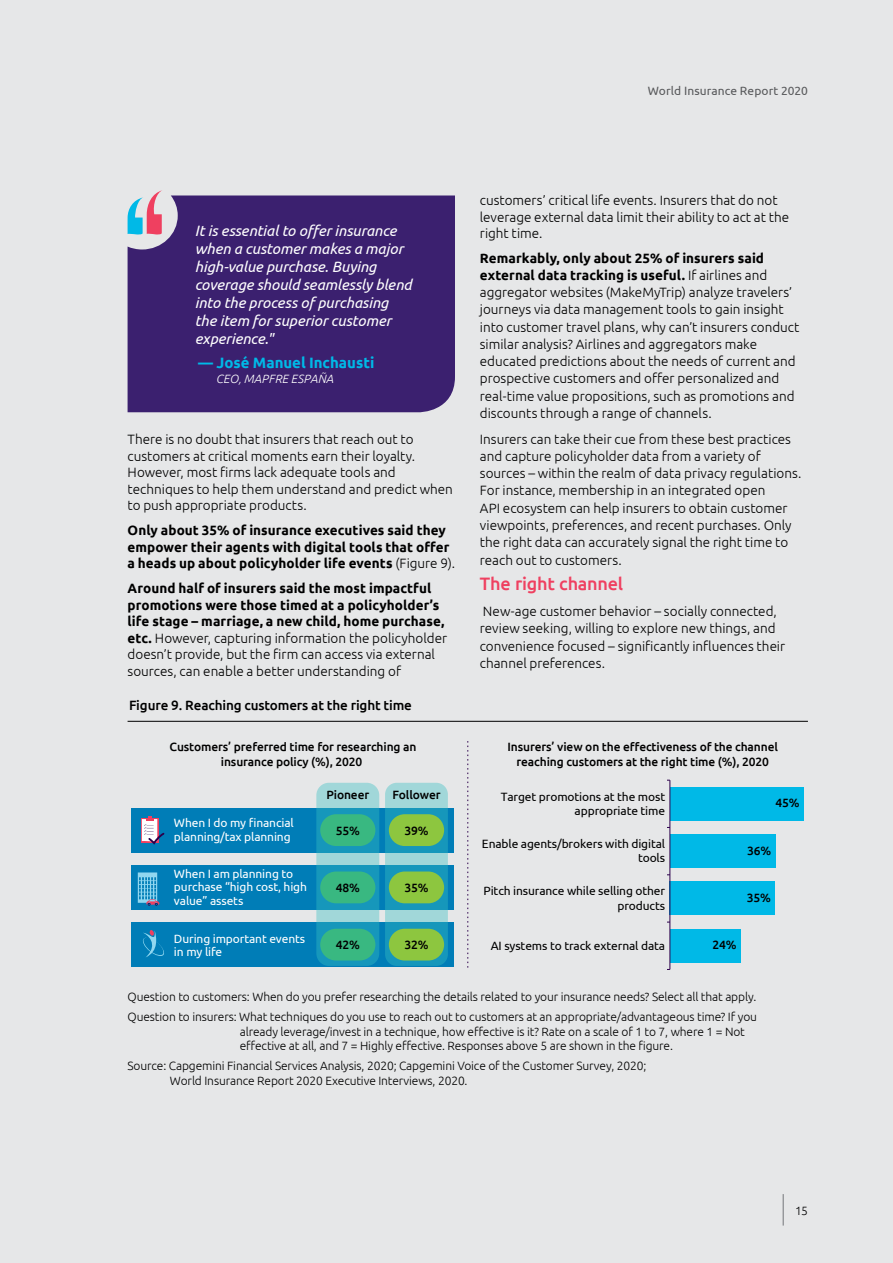
<style>
.page{position:relative;width:893px;height:1263px;background:#e6e7e8}
.page>*{position:absolute;margin:0;border:0;box-sizing:border-box;transform-origin:0 0}
.t1{font:500 18px "Ubuntu";letter-spacing:-.01em;color:#ef4060}
.t2{font:italic 15px/18px "Ubuntu";letter-spacing:-.005em;color:#fff}
.t3{font:700 15px "Ubuntu";color:#00b9e7}
.t4{font:300 13.5px/17.2px "Ubuntu";color:#000}
.t5{font:700 13.5px/16.5px "Ubuntu";letter-spacing:.005em;color:#000}
.t6{font:500 13.5px "Ubuntu";letter-spacing:-.01em;color:#000}
.t7{font:300 12px/14.4px "Ubuntu";letter-spacing:-.01em;color:#000}
.t8{font:500 12px/14.4px "Ubuntu";letter-spacing:-.01em;color:#000;text-align:center}
.t9{font:12px/14.4px "Ubuntu";letter-spacing:-.01em;color:#000;text-align:right}
.t10{font:12px/13.5px "Ubuntu";letter-spacing:-.01em;color:#fff}
.t11{font:12px "Ubuntu";letter-spacing:.005em;color:#58595b}
.t12{font:italic 300 12px "Ubuntu";letter-spacing:.015em;color:#fff}
.s1{font-weight:300}
.s2{font-weight:700}
</style>
<div class="page">
<hr style="left:128px;top:721px;width:680px;height:1px;background:#000">
<div style="left:670px;top:787px;width:133px;height:33px;background:#00b9e7"></div>
<div style="left:670px;top:929px;width:71px;height:33px;background:#00b9e7"></div>
<div style="left:670px;top:882px;width:105px;height:33px;background:#00b9e7"></div>
<div style="left:670px;top:834px;width:105px;height:34px;background:#00b9e7"></div>
<hr style="left:669px;top:780px;width:1px;height:189px;background:#2c004b">
<svg style="left:467px;top:741px;width:1px;height:227px"></svg>
<div style="left:132px;top:922px;width:322px;height:45px;background:#007db7"></div>
<div style="left:132px;top:808px;width:322px;height:44px;background:#007db7"></div>
<div style="left:132px;top:865px;width:322px;height:45px;background:#007db7"></div>
<svg style="left:141px;top:818px;width:1px;height:25px"></svg>
<svg style="left:142px;top:816px;width:22px;height:29px"></svg>
<svg style="left:138px;top:872px;width:21px;height:34px"></svg>
<svg style="left:143px;top:930px;width:21px;height:27px"></svg>
<svg style="left:316px;top:783px;width:63px;height:183px;background:#54b3c7"></svg>
<svg style="left:385px;top:783px;width:63px;height:183px;background:#55b3c6"></svg>
<div style="left:320px;top:814px;width:55px;height:32px;background:#39b881;border-radius:16px"></div>
<div style="left:389px;top:814px;width:55px;height:32px;background:#8dc63f;border-radius:16px"></div>
<div style="left:320px;top:871px;width:55px;height:32px;background:#39b881;border-radius:16px"></div>
<div style="left:389px;top:871px;width:55px;height:32px;background:#8dc63f;border-radius:16px"></div>
<div style="left:320px;top:929px;width:55px;height:31px;background:#39b881;border-radius:16px"></div>
<div style="left:389px;top:929px;width:55px;height:31px;background:#8dc63f;border-radius:16px"></div>
<hr style="left:783px;top:1194px;width:1px;height:31px;background:#808285">
<div style="left:128px;top:195px;width:327px;height:217px;background:#3b206f"></div>
<svg style="left:128px;top:190px;width:35px;height:45px"></svg>
<p class="t11" style="left:648px;top:84px;width:162px">World Insurance Report 2020</p>
<p class="t2" style="left:195px;top:221px;width:218px">It is essential to offer insurance when a customer makes a major high-value purchase. Buying coverage should seamlessly blend into the process of purchasing the item for superior customer experience."</p>
<p class="t3" style="left:198px;top:353px;width:178px">— José Manuel Inchausti</p>
<p class="t12" style="left:216px;top:371px;width:119px">CEO, MAPFRE ESPAÑA</p>
<p class="t4" style="left:128px;top:431px;width:327px;line-height:16.5px">There is no doubt that insurers that reach out to customers at critical moments earn their loyalty.<br>However, most firms lack adequate tools and techniques to help them understand and predict when to push appropriate products.</p>
<p class="t5" style="left:128px;top:522px;width:329px">Only about 35% of insurance executives said they empower their agents with digital tools that offer a heads up about policyholder life events <span class="s1">(Figure 9).</span></p>
<p class="t5" style="left:128px;top:580px;width:321px">Around half of insurers said the most impactful promotions were those timed at a policyholder’s life stage – marriage, a new child, home purchase, etc. <span class="s1">However, capturing information the policyholder doesn’t provide, but the firm can access via external sources, can enable a better understanding of</span></p>
<p class="t6" style="left:129px;top:696px;width:284px">Figure 9. Reaching customers at the right time</p>
<p class="t8" style="left:169px;top:739px;width:248px">Customers’ preferred time for researching an insurance policy (%), 2020</p>
<p class="t10" style="left:174px;top:816px;width:121px">When I do my financial planning/tax planning</p>
<p class="t10" style="left:174px;top:866px;width:134px">When I am planning to purchase “high cost, high value” assets</p>
<p class="t10" style="left:174px;top:931px;width:133px">During important events in my life</p>
<p class="t8" style="left:326px;top:787px;width:44px">Pioneer</p>
<p class="t8" style="left:392px;top:787px;width:50px">Follower</p>
<p class="t8" style="left:336px;top:823px;width:26px">55%</p>
<p class="t8" style="left:404px;top:823px;width:26px">39%</p>
<p class="t9" style="left:405px;top:880px;width:49px">products</p>
<p class="t8" style="left:336px;top:880px;width:26px">48%</p>
<p class="t8" style="left:404px;top:880px;width:26px">35%</p>
<p class="t8" style="left:336px;top:937px;width:26px">42%</p>
<p class="t8" style="left:404px;top:937px;width:26px">32%</p>
<p class="t4" style="left:480px;top:192px;width:311px;line-height:16.5px">customers’ critical life events. Insurers that do not leverage external data limit their ability to act at the right time.</p>
<p class="t4" style="left:480px;top:250px;width:321px"><span class="s2">Remarkably, only about 25% of insurers said external data tracking is useful.</span> If airlines and aggregator websites (MakeMyTrip) analyze travelers’ journeys via data management tools to gain insight into customer travel plans, why can’t insurers conduct similar analysis? Airlines and aggregators make educated predictions about the needs of current and prospective customers and offer personalized and real-time value propositions, such as promotions and discounts through a range of channels.</p>
<p class="t4" style="left:480px;top:430px;width:323px">Insurers can take their cue from these best practices and capture policyholder data from a variety of sources – within the realm of data privacy regulations.<br>For instance, membership in an integrated open<br>API ecosystem can help insurers to obtain customer viewpoints, preferences, and recent purchases. Only the right data can accurately signal the right time to reach out to customers.</p>
<h1 class="t1" style="left:480px;top:572px;width:145px">The right channel</h1>
<p class="t4" style="left:480px;top:602px;width:307px">New-age customer behavior – socially connected, review seeking, willing to explore new things, and convenience focused – significantly influences their channel preferences.</p>
<p class="t8" style="left:508px;top:739px;width:272px">Insurers’ view on the effectiveness of the channel reaching customers at the right time (%), 2020</p>
<p class="t9" style="left:501px;top:789px;width:166px">Target promotions at the most appropriate time</p>
<p class="t9" style="left:482px;top:836px;width:185px">Enable agents/brokers with digital tools</p>
<p class="t9" style="left:484px;top:883px;width:183px">Pitch insurance while selling other products</p>
<p class="t9" style="left:491px;top:938px;width:176px">AI systems to track external data</p>
<p class="t8" style="left:775px;top:795px;width:26px">45%</p>
<p class="t8" style="left:747px;top:843px;width:26px">36%</p>
<p class="t8" style="left:747px;top:890px;width:26px">35%</p>
<p class="t8" style="left:713px;top:937px;width:26px">24%</p>
<p class="t7" style="left:128px;top:986px;width:631px;line-height:20.4px">Question to customers: When do you prefer researching the details related to your insurance needs? Select all that apply.<br>Question to insurers: What techniques do you use to reach out to customers at an appropriate/advantageous time? If you</p>
<p class="t7" style="left:240px;top:1024px;width:507px">already leverage/invest in a technique, how effective is it? Rate on a scale of 1 to 7, where 1 = Not effective at all, and 7 = Highly effective. Responses above 5 are shown in the figure.</p>
<p class="t7" style="left:170px;top:1058px;width:478px;text-indent:-42px">Source: Capgemini Financial Services Analysis, 2020; Capgemini Voice of the Customer Survey, 2020;<br>World Insurance Report 2020 Executive Interviews, 2020.</p>
<p class="t7" style="left:795px;top:1203px;width:14px">15</p>
</div>
